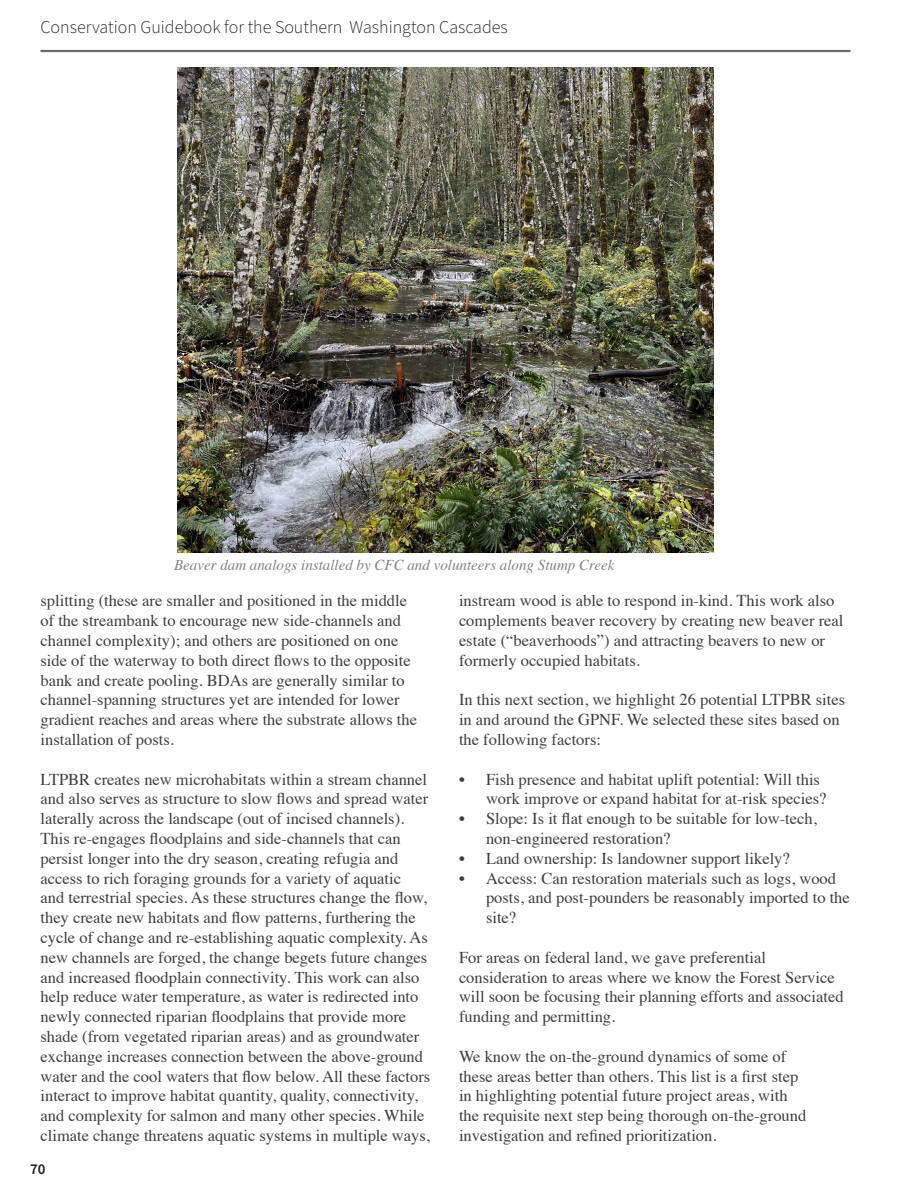
<style>
.page{position:relative;width:918px;height:1188px;background:#fff}
.page>*{position:absolute;margin:0;border:0;box-sizing:border-box;transform-origin:0 0}
.t1{font:300 18px "Source Sans Pro";color:#231f20}
.t2{font:16.5px/19.8px "Times";color:#3e3e3f}
.t3{font:italic 15px "Times";color:#808285}
.t4{font:600 15px "Source Sans Pro";color:#231f20}
</style>
<div class="page">
<hr style="left:40px;top:50px;width:810px;height:2px;background:#6c6d70">
<img style="left:178px;top:67px;width:535px;height:485px">
<p class="t1" style="left:40px;top:15px;width:469px">Conservation Guidebook for the Southern Washington Cascades</p>
<p class="t3" style="left:174px;top:552px;width:442px">Beaver dam analogs installed by CFC and volunteers along Stump Creek</p>
<p class="t2" style="left:40px;top:590px;width:378px">splitting (these are smaller and positioned in the middle of the streambank to encourage new side-channels and channel complexity); and others are positioned on one side of the waterway to both direct flows to the opposite bank and create pooling. BDAs are generally similar to channel-spanning structures yet are intended for lower gradient reaches and areas where the substrate allows the installation of posts.</p>
<p class="t2" style="left:40px;top:768px;width:391px">LTPBR creates new microhabitats within a stream channel and also serves as structure to slow flows and spread water laterally across the landscape (out of incised channels).<br>This re-engages floodplains and side-channels that can persist longer into the dry season, creating refugia and access to rich foraging grounds for a variety of aquatic<br>and terrestrial species. As these structures change the flow, they create new habitats and flow patterns, furthering the cycle of change and re-establishing aquatic complexity. As new channels are forged, the change begets future changes and increased floodplain connectivity. This work can also help reduce water temperature, as water is redirected into newly connected riparian floodplains that provide more shade (from vegetated riparian areas) and as groundwater exchange increases connection between the above-ground water and the cool waters that flow below. All these factors interact to improve habitat quantity, quality, connectivity, and complexity for salmon and many other species. While climate change threatens aquatic systems in multiple ways,</p>
<p class="t2" style="left:459px;top:590px;width:386px">instream wood is able to respond in-kind. This work also complements beaver recovery by creating new beaver real estate (“beaverhoods”) and attracting beavers to new or formerly occupied habitats.</p>
<p class="t2" style="left:459px;top:689px;width:388px">In this next section, we highlight 26 potential LTPBR sites in and around the GPNF. We selected these sites based on the following factors:</p>
<p class="t2" style="left:486px;top:768px;width:342px;text-indent:-27px">• Fish presence and habitat uplift potential: Will this work improve or expand habitat for at-risk species?</p>
<p class="t2" style="left:486px;top:807px;width:332px;text-indent:-27px">• Slope: Is it flat enough to be suitable for low-tech, non-engineered restoration?</p>
<p class="t2" style="left:459px;top:847px;width:332px">• Land ownership: Is landowner support likely?</p>
<p class="t2" style="left:486px;top:867px;width:365px;text-indent:-27px">• Access: Can restoration materials such as logs, wood posts, and post-pounders be reasonably imported to the site?</p>
<p class="t2" style="left:459px;top:946px;width:386px">For areas on federal land, we gave preferential consideration to areas where we know the Forest Service will soon be focusing their planning efforts and associated funding and permitting.</p>
<p class="t2" style="left:459px;top:1045px;width:349px">We know the on-the-ground dynamics of some of these areas better than others. This list is a first step in highlighting potential future project areas, with the requisite next step being thorough on-the-ground investigation and refined prioritization.</p>
<p class="t4" style="left:30px;top:1159px;width:17px">70</p>
</div>
